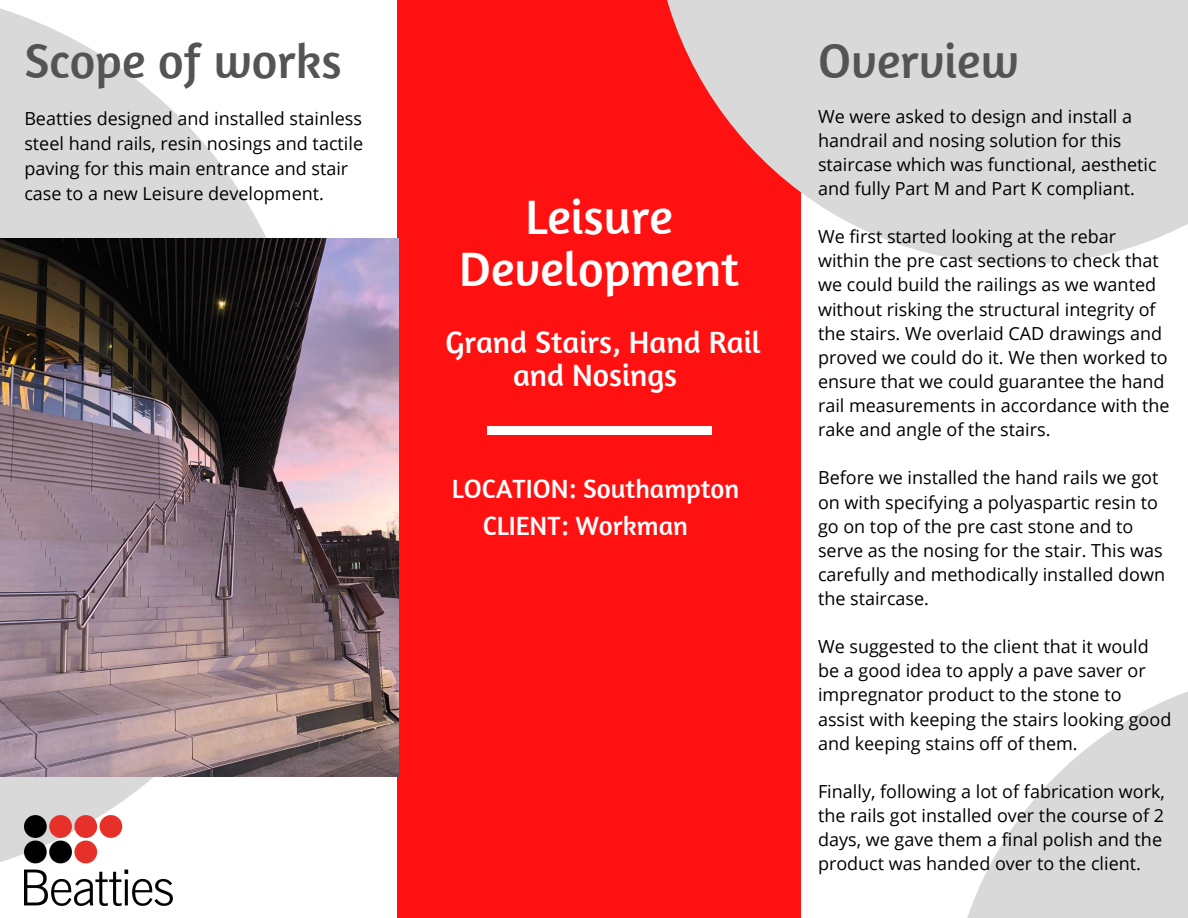
<style>
.page{position:relative;width:1188px;height:918px;background:#fff}
.page>*{position:absolute;margin:0;border:0;box-sizing:border-box;transform-origin:0 0}
.t1{font:49.5px "Amaranth";color:#545454}
.t2{font:49.5px/51.8px "Amaranth";color:#fff;text-align:center}
.t3{font:31.5px/32.7px "Amaranth";color:#fff;text-align:center}
.t4{font:27px/37.2px "Amaranth";color:#fff}
.t5{font:18px/24.2px "Open Sans";color:#000}
</style>
<div class="page">
<svg style="left:0;top:8px;width:266px;height:854px;fill:#d9d9d9"></svg>
<svg style="left:967px;top:691px;width:221px;height:227px;fill:#d9d9d9"></svg>
<div style="left:398px;top:0;width:403px;height:918px;background:#f11"></div>
<div style="left:487px;top:427px;width:225px;height:8px;background:#fff"></div>
<svg style="left:667px;top:0;width:521px;height:265px;fill:#d9d9d9"></svg>
<img style="left:24px;top:815px;width:149px;height:90px">
<img style="left:0;top:238px;width:398px;height:539px">
<h1 class="t1" style="left:24px;top:30px;width:319px">Scope of works</h1>
<p class="t5" style="left:24px;top:106px;width:340px;line-height:24.8px">Beatties designed and installed stainless steel hand rails, resin nosings and tactile paving for this main entrance and stair case to a new Leisure development.</p>
<h1 class="t2" style="left:459px;top:190px;width:281px">Leisure<br>Development</h1>
<h2 class="t3" style="left:445px;top:325px;width:317px">Grand Stairs, Hand Rail and Nosings</h2>
<h3 class="t4" style="left:483px;top:469px;width:258px;text-indent:-31px">LOCATION: Southampton<br>CLIENT: Workman</h3>
<h1 class="t1" style="left:818px;top:30px;width:202px">Overview</h1>
<p class="t5" style="left:818px;top:104px;width:340px">We were asked to design and install a handrail and nosing solution for this staircase which was functional, aesthetic and fully Part M and Part K compliant.</p>
<p class="t5" style="left:818px;top:224px;width:353px">We first started looking at the rebar within the pre cast sections to check that we could build the railings as we wanted without risking the structural integrity of the stairs. We overlaid CAD drawings and proved we could do it. We then worked to ensure that we could guarantee the hand rail measurements in accordance with the rake and angle of the stairs.</p>
<p class="t5" style="left:818px;top:465px;width:349px">Before we installed the hand rails we got on with specifying a polyaspartic resin to go on top of the pre cast stone and to serve as the nosing for the stair. This was carefully and methodically installed down the staircase.</p>
<p class="t5" style="left:818px;top:634px;width:355px">We suggested to the client that it would be a good idea to apply a pave saver or impregnator product to the stone to assist with keeping the stairs looking good and keeping stains off of them.</p>
<p class="t5" style="left:818px;top:779px;width:348px">Finally, following a lot of fabrication work, the rails got installed over the course of 2 days, we gave them a final polish and the product was handed over to the client.</p>
</div>
